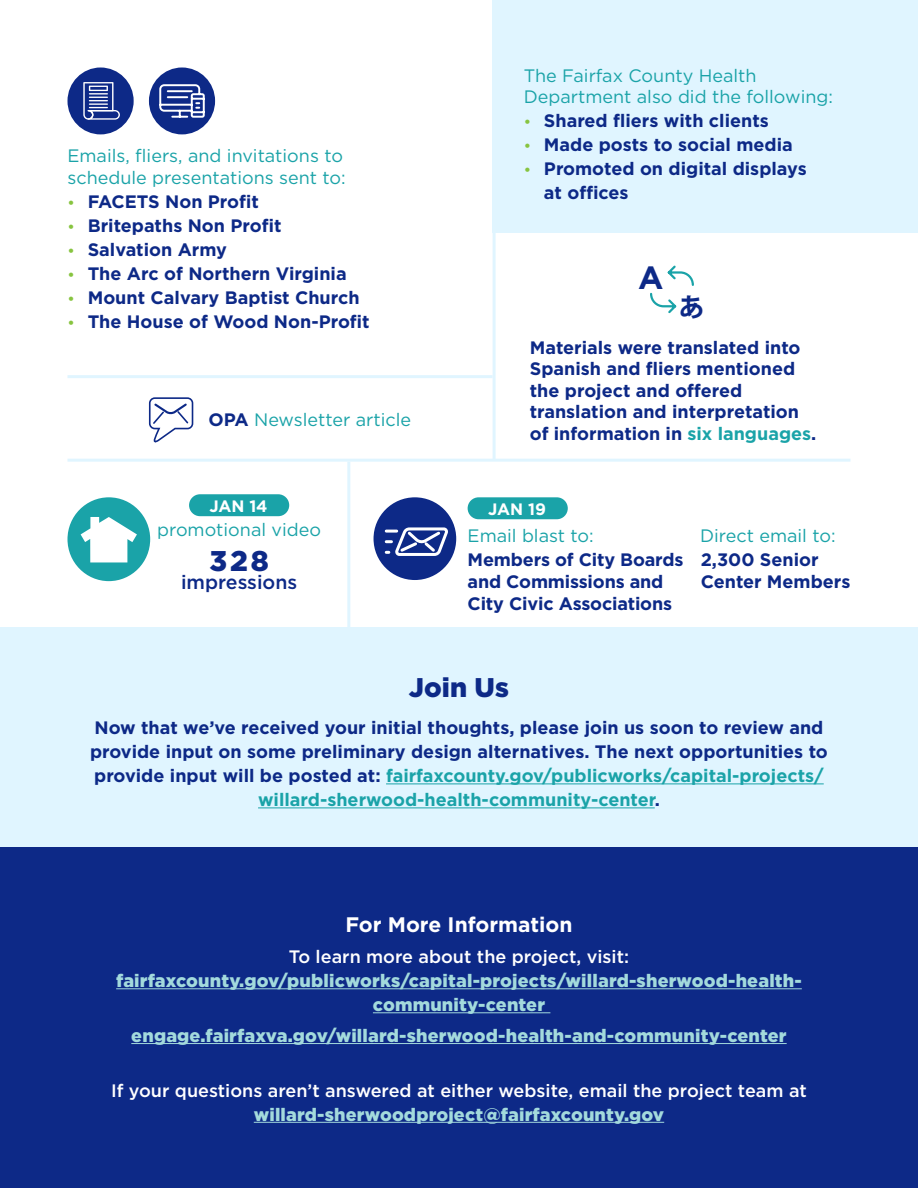
<style>
.page{position:relative;width:918px;height:1188px;background:#fff}
.page>*{position:absolute;margin:0;border:0;box-sizing:border-box;transform-origin:0 0}
.t1{font:700 32.1px "Gotham";color:#0d2987}
.t2{font:700 32.1px "Koz Go Pr 6 N";color:#0d2987}
.t3{font:900 28.5px "Gotham";color:#0d2987}
.t4{font:900 27px "Gotham";color:#0d2987}
.t5{font:700 21px "Gotham";color:#fff}
.t6{font:500 19.5px "Gotham";color:#0d2987}
.Body{font:700 18px/21.6px "Gotham";color:#0d2987}
.t7{font:900 18px/24px "Gotham";letter-spacing:.01em;color:#a3dadc;text-align:center}
.t8{font:18px/21.6px "Gotham";color:#1aa3a8}
.t9{font:500 18px/24px "Gotham";color:#fff;text-align:center}
.t10{font:700 16.5px "Gotham";color:#fff}
.s1{font-weight:500;font-size:15px;color:#87c440}
.s2{font-weight:700;color:#0d2987}
.s3{color:#1aa3a8}
.s4{font-weight:500;color:#fff}
.s5{font-weight:900;color:#a3dadc}
</style>
<div class="page">
<div style="left:0;top:627px;width:918px;height:220px;background:#e0f5ff"></div>
<div style="left:0;top:847px;width:918px;height:341px;background:#0d2987"></div>
<hr style="left:116px;top:988px;width:686px;height:1px;background:#a3dadc">
<hr style="left:373px;top:1012px;width:177px;height:1px;background:#a3dadc">
<hr style="left:131px;top:1043px;width:656px;height:1px;background:#a3dadc">
<hr style="left:254px;top:1122px;width:410px;height:1px;background:#a3dadc">
<hr style="left:386px;top:783px;width:438px;height:1px;background:#1aa3a8">
<hr style="left:258px;top:807px;width:397px;height:1px;background:#1aa3a8">
<div style="left:493px;top:0;width:425px;height:233px;background:#e0f5ff"></div>
<div style="left:189px;top:494px;width:100px;height:22px;background:#1aa3a8;border-radius:11px"></div>
<div style="left:67px;top:497px;width:83px;height:84px;background:#1aa3a8;border-radius:50%"></div>
<svg style="left:81px;top:517px;width:56px;height:45px"></svg>
<div style="left:374px;top:497px;width:82px;height:83px;background:#0d2987;border-radius:50%"></div>
<svg style="left:384px;top:527px;width:64px;height:29px"></svg>
<div style="left:468px;top:497px;width:100px;height:22px;background:#1aa3a8;border-radius:11px"></div>
<hr style="left:347px;top:462px;width:3px;height:165px;background:#e0f5ff">
<hr style="left:67px;top:459px;width:783px;height:3px;background:#e0f5ff">
<div style="left:67px;top:68px;width:67px;height:66px;background:#0d2987;border-radius:50%"></div>
<svg style="left:83px;top:82px;width:37px;height:38px"></svg>
<hr style="left:493px;top:57px;width:3px;height:403px;background:#e0f5ff">
<hr style="left:68px;top:375px;width:425px;height:3px;background:#e0f5ff">
<svg style="left:148px;top:397px;width:46px;height:46px"></svg>
<svg style="left:650px;top:265px;width:44px;height:49px"></svg>
<div style="left:149px;top:68px;width:66px;height:66px;background:#0d2987;border-radius:50%"></div>
<svg style="left:159px;top:84px;width:46px;height:34px"></svg>
<p class="t8" style="left:68px;top:144px;width:280px">Emails, fliers, and invitations to schedule presentations sent to:</p>
<p class="Body" style="left:68px;top:190px;width:193px"><span class="s1">•</span> FACETS Non Profit</p>
<p class="Body" style="left:68px;top:214px;width:216px"><span class="s1">•</span> Britepaths Non Profit</p>
<p class="Body" style="left:68px;top:238px;width:161px"><span class="s1">•</span> Salvation Army</p>
<p class="Body" style="left:68px;top:262px;width:281px"><span class="s1">•</span> The Arc of Northern Virginia</p>
<p class="Body" style="left:68px;top:286px;width:294px"><span class="s1">•</span> Mount Calvary Baptist Church</p>
<p class="Body" style="left:68px;top:310px;width:304px"><span class="s1">•</span> The House of Wood Non-Profit</p>
<p class="t8" style="left:208px;top:408px;width:204px"><span class="s2">OPA</span> Newsletter article</p>
<p class="t8" style="left:524px;top:64px;width:311px">The Fairfax County Health<br>Department also did the following:</p>
<p class="Body" style="left:524px;top:110px;width:247px"><span class="s1">•</span> Shared fliers with clients</p>
<p class="Body" style="left:524px;top:134px;width:271px"><span class="s1">•</span> Made posts to social media</p>
<p class="Body" style="left:544px;top:157px;width:264px;line-height:24px;text-indent:-20px"><span class="s1">•</span> Promoted on digital displays at offices</p>
<p class="t1" style="left:638px;top:256px;width:27px">A</p>
<p class="t2" style="left:676px;top:286px;width:34px">ぁ</p>
<p class="Body" style="left:530px;top:336px;width:288px">Materials were translated into<br>Spanish and fliers mentioned the project and offered translation and interpretation of information in <span class="s3">six languages</span>.</p>
<p class="t10" style="left:209px;top:495px;width:60px">JAN 14</p>
<p class="t10" style="left:488px;top:498px;width:59px">JAN 19</p>
<p class="t8" style="left:468px;top:524px;width:128px">Email blast to:</p>
<p class="t8" style="left:700px;top:524px;width:137px">Direct email to:</p>
<p class="Body" style="left:468px;top:549px;width:217px">Members of City Boards and Commissions and</p>
<p class="Body" style="left:468px;top:592px;width:206px">City Civic Associations</p>
<p class="t8" style="left:157px;top:519px;width:165px">promotional video</p>
<p class="t6" style="left:181px;top:569px;width:118px">impressions</p>
<p class="t3" style="left:210px;top:542px;width:61px">328</p>
<p class="Body" style="left:701px;top:549px;width:151px">2,300 Senior<br>Center Members</p>
<h2 class="t4" style="left:409px;top:668px;width:102px">Join Us</h2>
<p class="Body" style="left:90px;top:716px;width:739px;line-height:24px;text-align:center">Now that we’ve received your initial thoughts, please join us soon to review and provide input on some preliminary design alternatives. The next opportunities to provide input will be posted at: <span class="s3">fairfaxcounty.gov/publicworks/capital-projects/ willard-sherwood-health-community-center</span>.</p>
<p class="t5" style="left:345px;top:911px;width:229px">For More Information</p>
<p class="t7" style="left:116px;top:944px;width:687px"><span class="s4">To learn more about the project, visit: </span>fairfaxcounty.gov/publicworks/capital-projects/willard-sherwood-health&shy;community-center</p>
<p class="t7" style="left:131px;top:1023px;width:657px">engage.fairfaxva.gov/willard-sherwood-health-and-community-center</p>
<p class="t9" style="left:111px;top:1078px;width:697px">If your questions aren’t answered at either website, email the project team at <span class="s5">willard-sherwoodproject@fairfaxcounty.gov</span></p>
</div>
